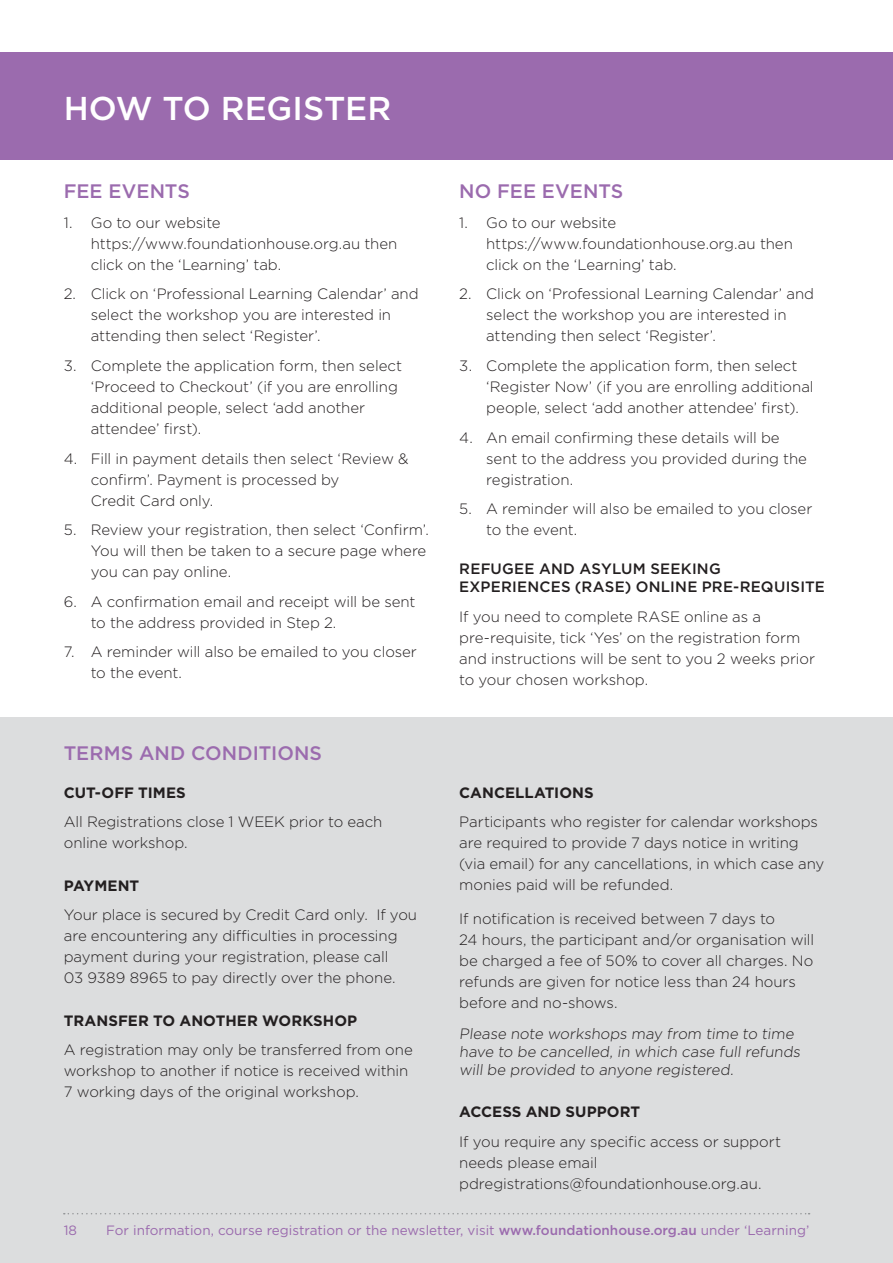
<style>
.page{position:relative;width:893px;height:1263px;background:#fff}
.page>*{position:absolute;margin:0;border:0;box-sizing:border-box;transform-origin:0 0}
.t1{font:500 33px "Gotham";letter-spacing:-.005em;color:#fff}
.t2{font:500 19.5px "Gotham";letter-spacing:.005em;color:#9b6bae}
.t3{font:300 15px/21px "Gotham";letter-spacing:-.005em;color:#231f20}
.t4{font:700 15px "Gotham";letter-spacing:.005em;color:#231f20}
.t5{font:500 15px/18px "Gotham";letter-spacing:.015em;color:#231f20}
.t6{font:13.5px "Gotham";color:#9b6bae}
.s1{font-weight:500}
</style>
<div class="page">
<div style="left:0;top:718px;width:893px;height:545px;background:#dcddde"></div>
<div style="left:0;top:53px;width:893px;height:107px;background:#9b6bae"></div>
<svg style="left:64px;top:1213px;width:746px;height:1px"></svg>
<h1 class="t1" style="left:64px;top:86px;width:329px">HOW TO REGISTER</h1>
<h2 class="t2" style="left:64px;top:179px;width:128px">FEE EVENTS</h2>
<p class="t3" style="left:91px;top:212px;width:308px;text-indent:-27px">1. Go to our website https://www.foundationhouse.org.au then click on the ‘Learning’ tab.</p>
<p class="t3" style="left:91px;top:283px;width:329px;text-indent:-27px">2. Click on ‘Professional Learning Calendar’ and select the workshop you are interested in attending then select ‘Register’.</p>
<p class="t3" style="left:91px;top:355px;width:313px;text-indent:-27px">3. Complete the application form, then select ‘Proceed to Checkout’ (if you are enrolling additional people, select ‘add another attendee’ first).</p>
<p class="t3" style="left:91px;top:447px;width:319px;text-indent:-27px">4. Fill in payment details then select ‘Review &amp; confirm’. Payment is processed by<br>Credit Card only.</p>
<p class="t3" style="left:91px;top:519px;width:339px;text-indent:-27px">5. Review your registration, then select ‘Confirm’.<br>You will then be taken to a secure page where you can pay online.</p>
<p class="t3" style="left:91px;top:590px;width:326px;text-indent:-27px">6. A confirmation email and receipt will be sent to the address provided in Step 2.</p>
<p class="t3" style="left:91px;top:641px;width:328px;text-indent:-27px">7. A reminder will also be emailed to you closer to the event.</p>
<h2 class="t2" style="left:64px;top:740px;width:260px">TERMS AND CONDITIONS</h2>
<p class="t4" style="left:64px;top:783px;width:124px">CUT-OFF TIMES</p>
<p class="t3" style="left:64px;top:811px;width:320px">All Registrations close 1 WEEK prior to each online workshop.</p>
<p class="t4" style="left:64px;top:875px;width:77px">PAYMENT</p>
<p class="t3" style="left:64px;top:904px;width:355px">Your place is secured by Credit Card only. If you are encountering any difficulties in processing payment during your registration, please call<br>03 9389 8965 to pay directly over the phone.</p>
<p class="t4" style="left:64px;top:1010px;width:295px">TRANSFER TO ANOTHER WORKSHOP</p>
<p class="t3" style="left:64px;top:1039px;width:350px">A registration may only be transferred from one workshop to another if notice is received within<br>7 working days of the original workshop.</p>
<h2 class="t2" style="left:459px;top:179px;width:166px">NO FEE EVENTS</h2>
<p class="t3" style="left:486px;top:212px;width:308px;text-indent:-27px">1. Go to our website https://www.foundationhouse.org.au then click on the ‘Learning’ tab.</p>
<p class="t3" style="left:486px;top:283px;width:329px;text-indent:-27px">2. Click on ‘Professional Learning Calendar’ and select the workshop you are interested in attending then select ‘Register’.</p>
<p class="t3" style="left:486px;top:355px;width:329px;text-indent:-27px">3. Complete the application form, then select ‘Register Now’ (if you are enrolling additional people, select ‘add another attendee’ first).</p>
<p class="t3" style="left:486px;top:426px;width:322px;text-indent:-27px">4. An email confirming these details will be sent to the address you provided during the registration.</p>
<p class="t3" style="left:486px;top:498px;width:328px;text-indent:-27px">5. A reminder will also be emailed to you closer to the event.</p>
<p class="t5" style="left:459px;top:560px;width:367px">REFUGEE AND ASYLUM SEEKING<br>EXPERIENCES (RASE) ONLINE PRE-REQUISITE</p>
<p class="t3" style="left:459px;top:606px;width:357px">If you need to complete RASE online as a pre-requisite, tick ‘Yes’ on the registration form and instructions will be sent to you 2 weeks prior to your chosen workshop.</p>
<p class="t4" style="left:459px;top:783px;width:136px">CANCELLATIONS</p>
<p class="t3" style="left:459px;top:811px;width:367px">Participants who register for calendar workshops are required to provide 7 days notice in writing (via email) for any cancellations, in which case any monies paid will be refunded.</p>
<p class="t3" style="left:459px;top:908px;width:356px">If notification is received between 7 days to<br>24 hours, the participant and/or organisation will be charged a fee of 50% to cover all charges. No refunds are given for notice less than 24 hours before and no-shows.</p>
<p class="t3" style="left:459px;top:1024px;width:345px;line-height:18px">Please note workshops may from time to time have to be cancelled, in which case full refunds will be provided to anyone registered.</p>
<p class="t4" style="left:459px;top:1102px;width:183px">ACCESS AND SUPPORT</p>
<p class="t3" style="left:459px;top:1130px;width:323px">If you require any specific access or support needs please email pdregistrations@foundationhouse.org.au.</p>
<p class="t6" style="left:64px;top:1221px;width:15px">18</p>
<p class="t6" style="left:106px;top:1221px;width:705px">For information, course registration or the newsletter, visit <span class="s1">www.foundationhouse.org.au</span> under ‘Learning’</p>
</div>
